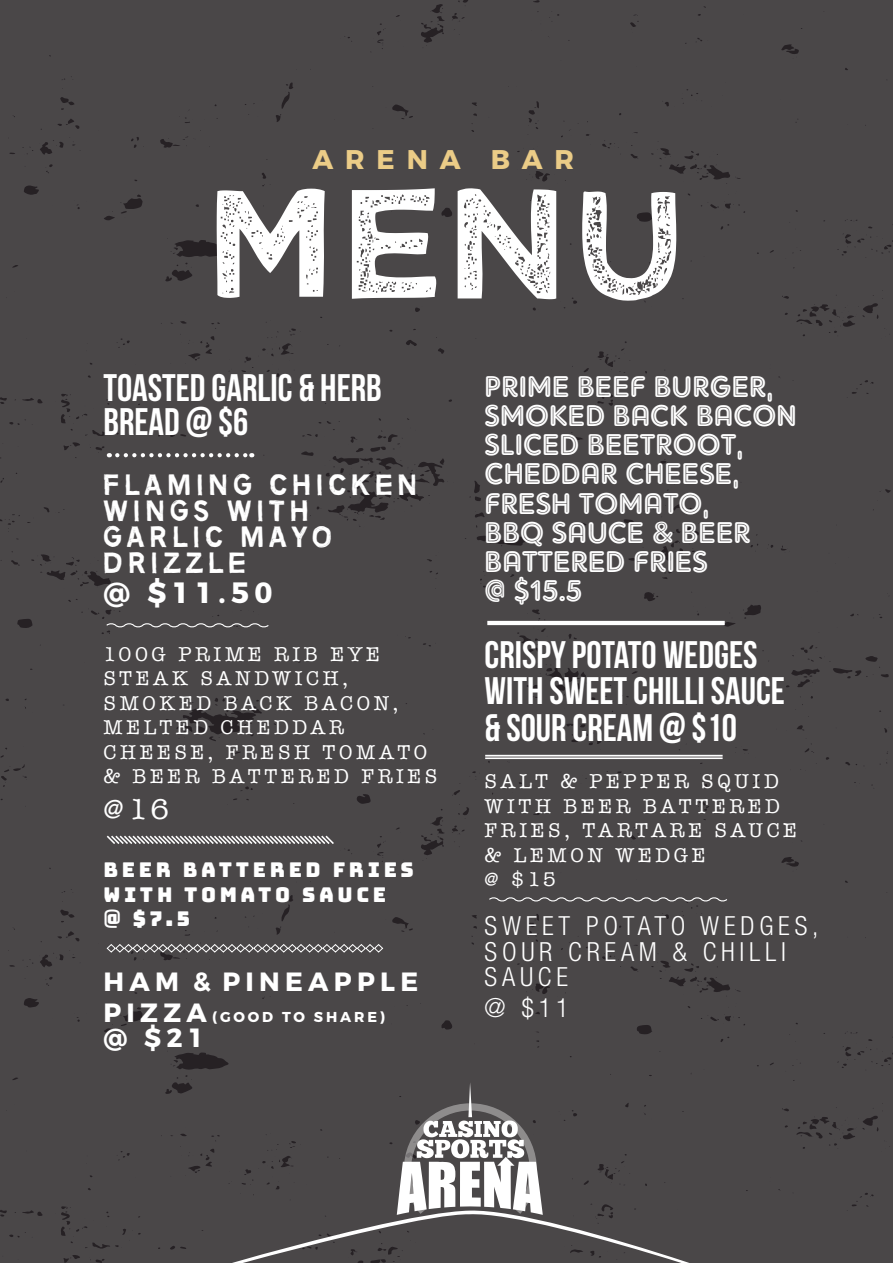
<style>
.page{position:relative;width:893px;height:1263px;background:#4a4748}
.page>*{position:absolute;margin:0;border:0;box-sizing:border-box;transform-origin:0 0}
.t1{font:38.4px/36.5px "Bebas Neue";color:#fff}
.t2{font:29.4px/29.2px "Adam Gorry Inline";color:#fff}
.t3{font:29.4px/26.2px "No more lies";letter-spacing:.18em;color:#fff}
.t4{font:700 29.4px "Montserrat";color:#fff}
.t5{font:29.4px "American Typewriter";color:#fff}
.t6{font:700 27px "Montserrat";letter-spacing:.44em;color:#ebcc87}
.t7{font:300 condensed 26.4px/25.7px "Helvetica Neue LT Std";letter-spacing:.18em;color:#fff}
.t8{font:700 26.4px "Montserrat";letter-spacing:.2em;color:#fff}
.t9{font:20.4px/24.5px "American Typewriter";letter-spacing:.18em;color:#fff}
.t10{font:20.4px/24.5px "Bungee";letter-spacing:.18em;color:#fff}
.t11{font:700 14.4px "Montserrat";letter-spacing:.2em;color:#fff}
.s1{font-size:26.4px}
</style>
<div class="page">
<svg style="left:54px;top:1082px;width:785px;height:181px"></svg>
<svg style="left:217px;top:189px;width:108px;height:109px"></svg>
<svg style="left:352px;top:188px;width:84px;height:111px"></svg>
<svg style="left:458px;top:188px;width:98px;height:111px"></svg>
<svg style="left:582px;top:191px;width:94px;height:110px"></svg>
<svg style="left:117px;top:453px;width:135px;height:4px"></svg>
<svg style="left:105px;top:622px;width:165px;height:7px"></svg>
<svg style="left:105px;top:834px;width:231px;height:12px"></svg>
<svg style="left:106px;top:943px;width:278px;height:10px"></svg>
<hr style="left:485px;top:755px;width:238px;height:1px;background:#fff">
<hr style="left:485px;top:757px;width:238px;height:1px;background:#fff">
<hr style="left:485px;top:758px;width:238px;height:1px;background:#fff">
<hr style="left:487px;top:621px;width:238px;height:4px;background:#fff">
<svg style="left:488px;top:896px;width:240px;height:7px"></svg>
<p class="t6" style="left:312px;top:143px;width:263px">ARENA BAR</p>
<p class="t1" style="left:103px;top:371px;width:280px;line-height:33.5px">TOASTED GARLIC &amp; HERB<br>BREAD @ $6</p>
<p class="t3" style="left:103px;top:473px;width:315px">FLAMING CHICKEN<br>WINGS WITH<br>GARLIC MAYO<br>DRIZZLE</p>
<p class="t4" style="left:103px;top:574px;width:171px">@ $11.50</p>
<p class="t9" style="left:103px;top:642px;width:336px">100G PRIME RIB EYE<br>STEAK SANDWICH,<br>SMOKED BACK BACON,<br>MELTED CHEDDAR<br>CHEESE, FRESH TOMATO &amp; BEER BATTERED FRIES</p>
<p class="t5" style="left:103px;top:792px;width:67px">@16</p>
<p class="t10" style="left:103px;top:858px;width:312px">BEER BATTERED FRIES<br>WITH TOMATO SAUCE<br>@ $7.5</p>
<p class="t8" style="left:103px;top:965px;width:316px">HAM &amp; PINEAPPLE</p>
<p class="t11" style="left:103px;top:1008px;width:283px"><span class="s1">PIZZA</span> (GOOD TO SHARE)</p>
<p class="t8" style="left:103px;top:1021px;width:102px">@ $21</p>
<p class="t2" style="left:485px;top:371px;width:314px">PRIME BEEF BURGER,<br>SMOKED BACK BACON<br>SLICED BEETROOT,<br>CHEDDAR CHEESE,<br>FRESH TOMATO,<br>BBQ SAUCE &amp; BEER<br>BATTERED FRIES<br>@ $15.5</p>
<p class="t1" style="left:485px;top:636px;width:302px">CRISPY POTATO WEDGES<br>WITH SWEET CHILLI SAUCE &amp; SOUR CREAM @ $10</p>
<p class="t9" style="left:485px;top:769px;width:314px">SALT &amp; PEPPER SQUID<br>WITH BEER BATTERED<br>FRIES, TARTARE SAUCE &amp; LEMON WEDGE<br>@ $15</p>
<p class="t7" style="left:485px;top:912px;width:335px">SWEET POTATO WEDGES,<br>SOUR CREAM &amp; CHILLI<br>SAUCE</p>
<p class="t7" style="left:485px;top:994px;width:86px">@ $11</p>
</div>
